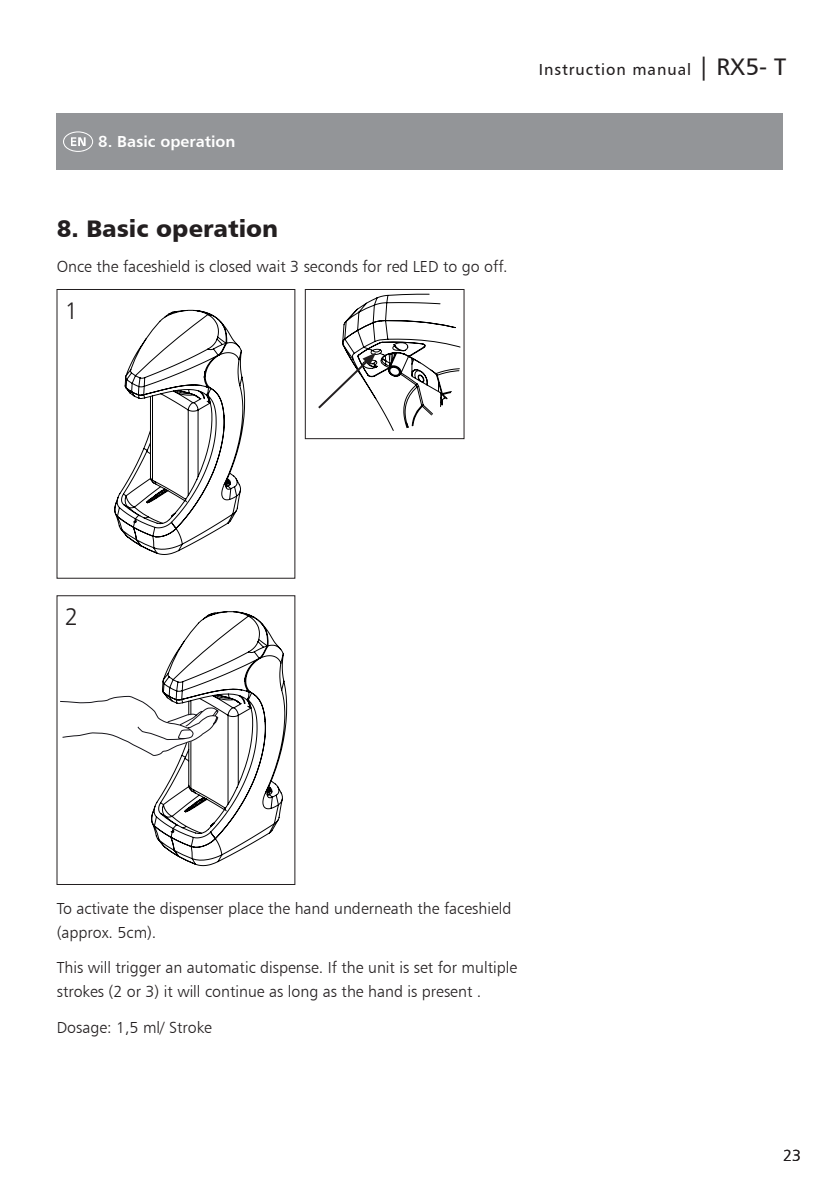
<style>
.page{position:relative;width:840px;height:1191px;background:#fff}
.page>*{position:absolute;margin:0;border:0;box-sizing:border-box;transform-origin:0 0}
.t1{font:24px "Humanist 777 BT Black B";color:#231f20}
.t2{font:24px "Humanist 777 BT Light B";color:#231f20}
.t3{font:16px/24px "Humanist 777 BT Light B";color:#231f20}
.t4{font:16px "Humanist 777 BT Roman B";letter-spacing:.06em;color:#231f20}
.t5{font:16px "Humanist 777 BT Bold B";color:#fff}
.s1{font-size:24px}
</style>
<div class="page">
<div style="left:57px;top:113px;width:725px;height:57px;background:#939598"></div>
<svg style="left:63px;top:131px;width:30px;height:21px"></svg>
<div style="left:305px;top:289px;width:159px;height:150px;border:1px solid #231f20"></div>
<svg style="left:56px;top:611px;width:231px;height:255px"></svg>
<svg style="left:114px;top:310px;width:131px;height:245px"></svg>
<svg style="left:318px;top:294px;width:142px;height:137px"></svg>
<p class="t5" style="left:98px;top:132px;width:139px">8. Basic operation</p>
<h1 class="t1" style="left:57px;top:213px;width:223px">8. Basic operation</h1>
<p class="t3" style="left:57px;top:254px;width:452px">Once the faceshield is closed wait 3 seconds for red LED to go off.</p>
<h1 class="t2" style="left:65px;top:296px;width:15px">1</h1>
<p class="t4" style="left:538px;top:59px;width:249px">Instruction manual <span class="s1">| RX5- T</span></p>
<h1 class="t2" style="left:65px;top:602px;width:15px">2</h1>
<p class="t3" style="left:57px;top:896px;width:456px">To activate the dispenser place the hand underneath the faceshield (approx. 5cm).</p>
<p class="t3" style="left:57px;top:955px;width:461px">This will trigger an automatic dispense. If the unit is set for multiple strokes (2 or 3) it will continue as long as the hand is present .</p>
<p class="t3" style="left:57px;top:1014px;width:157px">Dosage: 1,5 ml/ Stroke</p>
<p class="t3" style="left:782px;top:1143px;width:19px">23</p>
</div>
